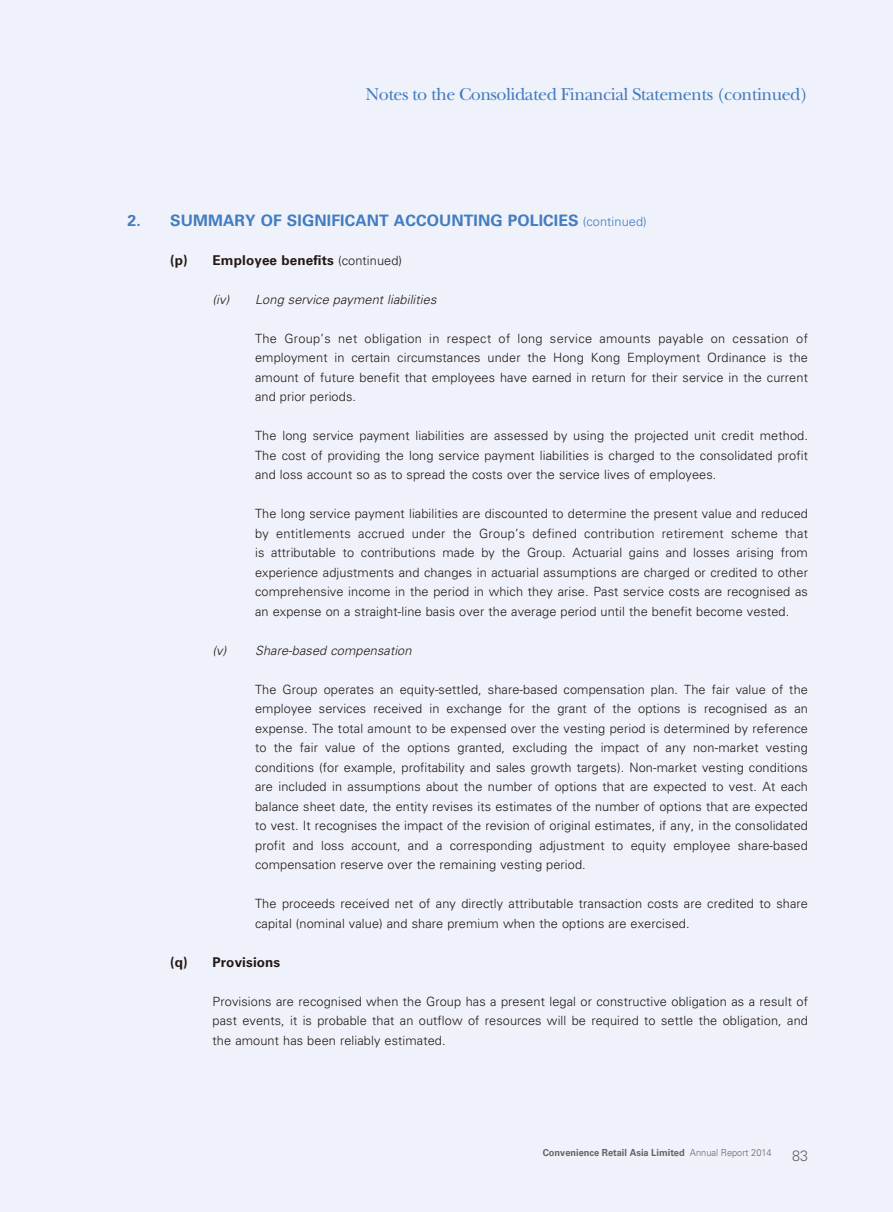
<style>
.page{position:relative;width:893px;height:1212px;background:#eff2fa}
.page>*{position:absolute;margin:0;border:0;box-sizing:border-box;transform-origin:0 0}
.t1{font:18px "New Baskerville Std";letter-spacing:-.03em;color:#437cc0}
.t2{font:700 15.75px "Univers LT Std";letter-spacing:.01em;color:#437cc0}
.t3{font:300 15px "Univers LT Std";color:#666565;scale:.95 1}
.t4{font:700 13.5px "Univers LT Std";letter-spacing:.01em;color:#231916}
.t5{font:300 12.75px/19.5px "Univers LT Std";letter-spacing:.01em;color:#231916;text-align:justify}
.t6{font:italic 300 12.75px "Univers LT Std";letter-spacing:.01em;color:#231916}
.t7{font:700 9.75px "Univers LT Std";color:#666565;scale:.95 1}
.s1{font-weight:300;font-size:12.75px}
.s2{font-weight:300}
</style>
<div class="page">
<h1 class="t1" style="left:366px;top:87px;width:444px">Notes to the Consolidated Financial Statements (continued)</h1>
<p class="t2" style="left:128px;top:213px;width:521px">2. SUMMARY OF SIGNIFICANT ACCOUNTING POLICIES <span class="s1">(continued)</span></p>
<p class="t4" style="left:170px;top:253px;width:234px">(p) Employee benefits <span class="s1">(continued)</span></p>
<p class="t6" style="left:213px;top:293px;width:18px">(iv)</p>
<p class="t6" style="left:255px;top:293px;width:183px">Long service payment liabilities</p>
<p class="t5" style="left:255px;top:329px;width:554px">The Group’s net obligation in respect of long service amounts payable on cessation of employment in certain circumstances under the Hong Kong Employment Ordinance is the amount of future benefit that employees have earned in return for their service in the current and prior periods.</p>
<p class="t5" style="left:255px;top:427px;width:554px">The long service payment liabilities are assessed by using the projected unit credit method.<br>The cost of providing the long service payment liabilities is charged to the consolidated profit and loss account so as to spread the costs over the service lives of employees.</p>
<p class="t5" style="left:255px;top:505px;width:554px">The long service payment liabilities are discounted to determine the present value and reduced by entitlements accrued under the Group’s defined contribution retirement scheme that is attributable to contributions made by the Group. Actuarial gains and losses arising from experience adjustments and changes in actuarial assumptions are charged or credited to other comprehensive income in the period in which they arise. Past service costs are recognised as an expense on a straight-line basis over the average period until the benefit become vested.</p>
<p class="t6" style="left:213px;top:644px;width:200px">(v) Share-based compensation</p>
<p class="t5" style="left:255px;top:680px;width:554px">The Group operates an equity-settled, share-based compensation plan. The fair value of the employee services received in exchange for the grant of the options is recognised as an expense. The total amount to be expensed over the vesting period is determined by reference to the fair value of the options granted, excluding the impact of any non-market vesting conditions (for example, profitability and sales growth targets). Non-market vesting conditions are included in assumptions about the number of options that are expected to vest. At each balance sheet date, the entity revises its estimates of the number of options that are expected to vest. It recognises the impact of the revision of original estimates, if any, in the consolidated profit and loss account, and a corresponding adjustment to equity employee share-based compensation reserve over the remaining vesting period.</p>
<p class="t5" style="left:255px;top:895px;width:554px">The proceeds received net of any directly attributable transaction costs are credited to share capital (nominal value) and share premium when the options are exercised.</p>
<p class="t4" style="left:170px;top:955px;width:112px">(q) Provisions</p>
<p class="t5" style="left:213px;top:992px;width:597px">Provisions are recognised when the Group has a present legal or constructive obligation as a result of past events, it is probable that an outflow of resources will be required to settle the obligation, and the amount has been reliably estimated.</p>
<p class="t7" style="left:543px;top:1148px;width:243px">Convenience Retail Asia Limited <span class="s2">Annual Report 2014</span></p>
<p class="t3" style="left:792px;top:1148px;width:18px">83</p>
</div>
